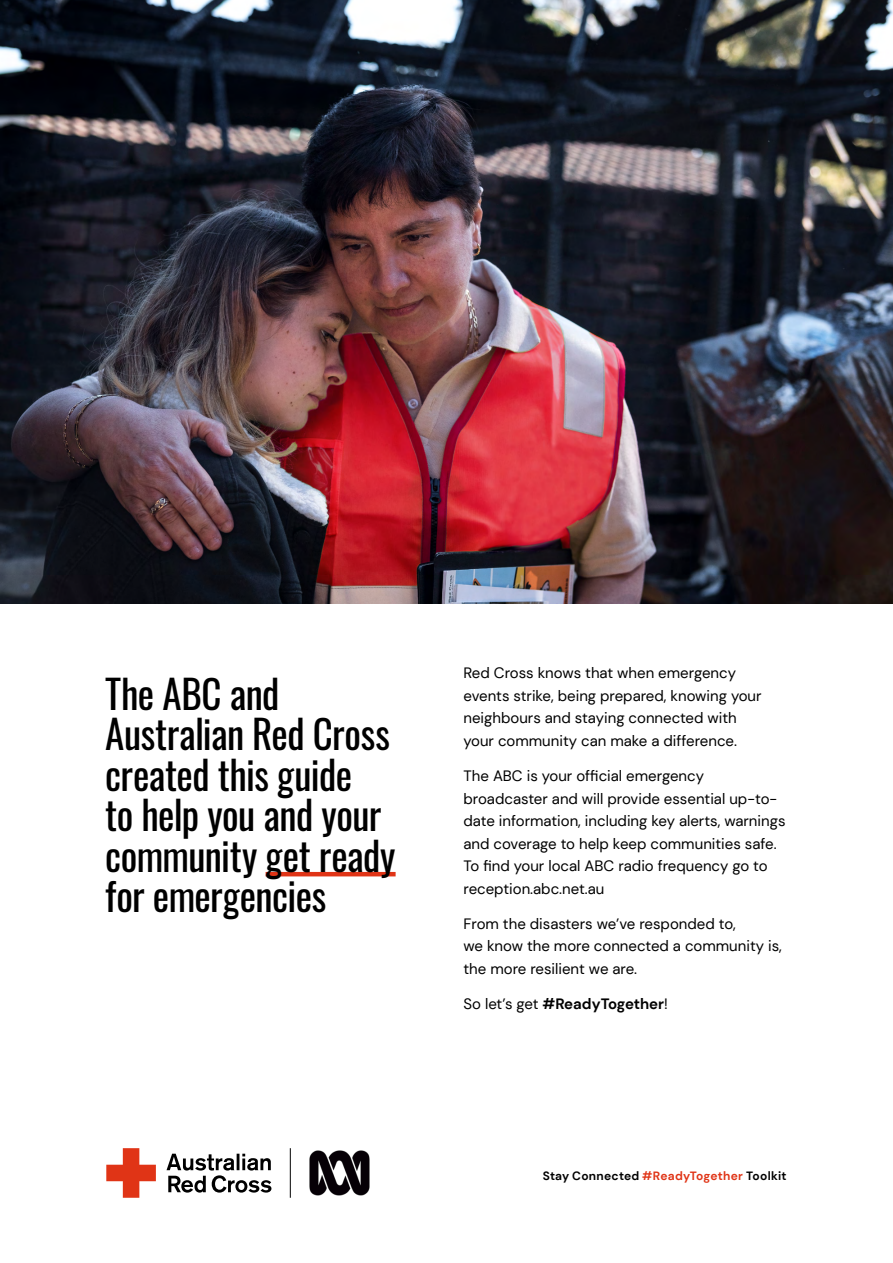
<style>
.page{position:relative;width:893px;height:1263px;background:#fff}
.page>*{position:absolute;margin:0;border:0;box-sizing:border-box;transform-origin:0 0}
.SUB_HEADING{font:39px/40.5px "Oswald";letter-spacing:-.015em;color:#000}
.BODY{font:15px/22.5px "DM Sans";color:#000}
.BODY-2{font:700 15px "DM Sans";color:#000}
.BODY_BULLET{font:700 12px "DM Sans";letter-spacing:.02em;color:#000}
.s1{font-weight:400}
.s2{color:#e03416}
</style>
<div class="page">
<img style="left:0;top:0;width:893px;height:604px">
<hr style="left:266px;top:872px;width:130px;height:4px;background:#e03416">
<svg style="left:167px;top:1154px;width:104px;height:38px"></svg>
<svg style="left:106px;top:1148px;width:50px;height:50px"></svg>
<img style="left:309px;top:1150px;width:60px;height:46px">
<hr style="left:290px;top:1148px;width:1px;height:50px;background:#000">
<p class="SUB_HEADING" style="left:105px;top:670px;width:292px">The ABC and<br>Australian Red Cross created this guide<br>to help you and your community get ready for emergencies</p>
<p class="BODY" style="left:463px;top:662px;width:300px">Red Cross knows that when emergency events strike, being prepared, knowing your neighbours and staying connected with your community can make a difference.</p>
<p class="BODY" style="left:463px;top:764px;width:323px">The ABC is your official emergency broadcaster and will provide essential up-to&shy;date information, including key alerts, warnings and coverage to help keep communities safe.<br>To find your local ABC radio frequency go to reception.abc.net.au</p>
<p class="BODY" style="left:463px;top:912px;width:320px">From the disasters we’ve responded to,<br>we know the more connected a community is, the more resilient we are.</p>
<p class="BODY-2" style="left:463px;top:994px;width:206px"><span class="s1">So let’s get</span> #ReadyTogether<span class="s1">!</span></p>
<p class="BODY_BULLET" style="left:543px;top:1168px;width:245px">Stay Connected <span class="s2">#ReadyTogether</span> Toolkit</p>
</div>
